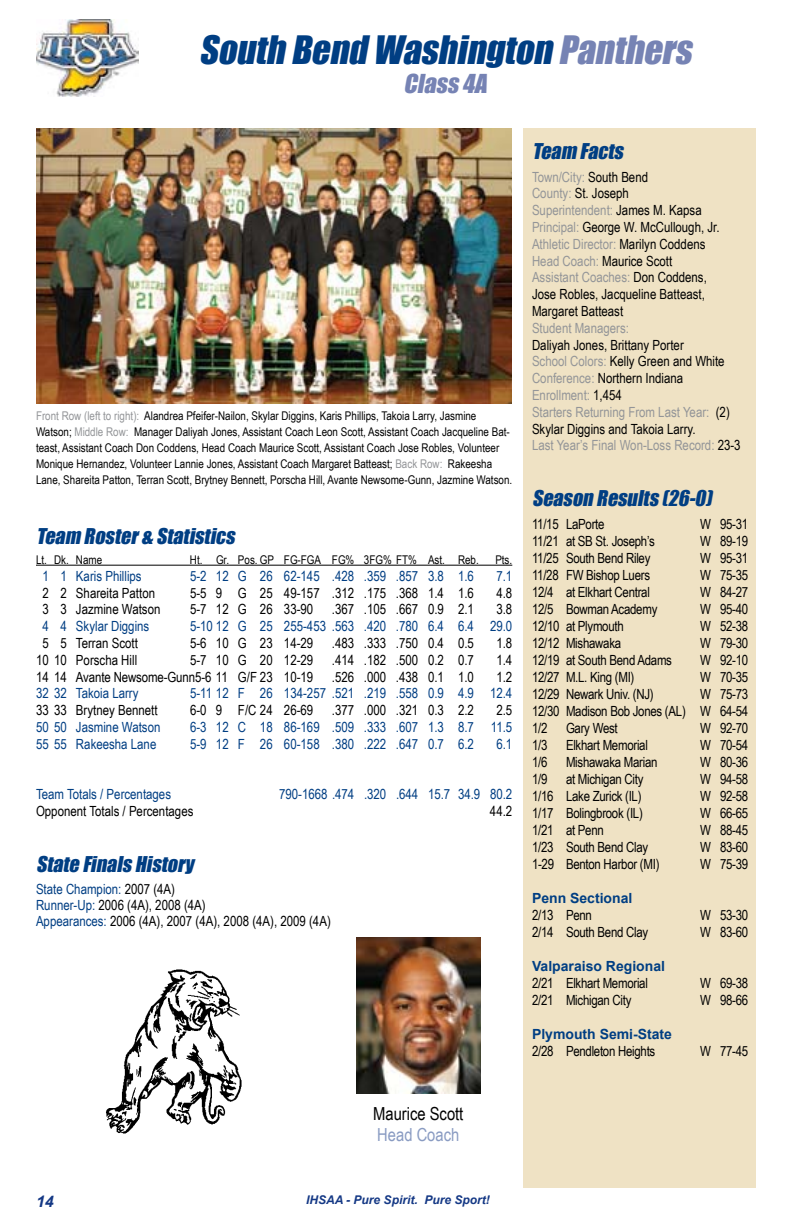
<style>
.page{position:relative;width:792px;height:1224px;background:#fff}
.page>*{position:absolute;margin:0;border:0;box-sizing:border-box;transform-origin:0 0}
.t1{font:italic 36px "Impact";color:#003e83}
.t2{font:italic 24px "Impact";color:#7683b4}
.t3{font:italic 20px "Impact";color:#003e83}
.t4{font:18px "Arial Narrow";color:#000}
.t5{font:18px "Arial Narrow";color:#899bc2}
.t6{font:italic 700 16px "Arial";color:#143885}
.t7{font:14px/16.8px "Arial Narrow";color:#000}
.t8{font:14px "Arial Narrow";letter-spacing:-.02em;color:#000}
.t9{font:14px "Arial Narrow";color:#003e83}
.t10{font:700 14px "Arial";color:#003e83}
.t11{font:14px "Arial Narrow";color:#939598}
.t12{font:12px/16px "Arial Narrow";color:#000}
.t13{font:italic 700 12px "Arial";color:#143885}
.s1{color:#7683b4}
.s2{color:#939598}
.s3{color:#003e83}
</style>
<div class="page">
<img style="left:36px;top:20px;width:103px;height:77px">
<div style="left:524px;top:128px;width:232px;height:1060px;background:#efe2c4"></div>
<hr style="left:36px;top:565px;width:476px;height:1px;background:#000">
<img style="left:356px;top:937px;width:125px;height:157px">
<img style="left:36px;top:129px;width:476px;height:274px">
<img style="left:106px;top:969px;width:136px;height:165px">
<h1 class="t1" style="left:199px;top:22px;width:503px">South Bend Washington <span class="s1">Panthers</span></h1>
<h2 class="t2" style="left:404px;top:65px;width:91px">Class4A</h2>
<p class="t12" style="left:36px;top:407px;width:478px"><span class="s2">Front Row (left to right):</span> Alandrea Pfeifer-Nailon, Skylar Diggins, Karis Phillips, Takoia Larry, Jasmine Watson; <span class="s2">Middle Row:</span> Manager Daliyah Jones, Assistant Coach Leon Scott, Assistant Coach Jacqueline Bat&shy;teast, Assistant Coach Don Coddens, Head Coach Maurice Scott, Assistant Coach Jose Robles, Volunteer Monique Hernandez, Volunteer Lannie Jones, Assistant Coach Margaret Batteast; <span class="s2">Back Row:</span> Rakeesha Lane, Shareita Patton, Terran Scott, Brytney Bennett, Porscha Hill, Avante Newsome-Gunn, Jazmine Watson.</p>
<h3 class="t3" style="left:36px;top:520px;width:205px">Team Roster&amp; Statistics</h3>
<p class="t12" style="left:36px;top:551px;width:68px">Lt. Dk. Name</p>
<p class="t12" style="left:190px;top:551px;width:290px">Ht. Gr. Pos. GP FG-FGA FG% 3FG% FT% Ast. Reb.</p>
<p class="t12" style="left:495px;top:551px;width:18px">Pts.</p>
<p class="t9" style="left:42px;top:565px;width:101px">1 1 Karis Phillips</p>
<p class="t9" style="left:190px;top:565px;width:285px">5-2 12 G 26 62-145 .428 .359 .857 3.8 1.6</p>
<p class="t9" style="left:496px;top:565px;width:17px">7.1</p>
<p class="t7" style="left:42px;top:584px;width:114px">2 2 Shareita Patton</p>
<p class="t7" style="left:190px;top:584px;width:285px">5-5 9 G 25 49-157 .312 .175 .368 1.4 1.6</p>
<p class="t7" style="left:496px;top:584px;width:17px">4.8</p>
<p class="t7" style="left:42px;top:600px;width:120px">3 3 Jazmine Watson</p>
<p class="t7" style="left:190px;top:600px;width:125px">5-7 12 G 26 33-90</p>
<p class="t7" style="left:332px;top:600px;width:143px">.367 .105 .667 0.9 2.1</p>
<p class="t7" style="left:496px;top:600px;width:17px">3.8</p>
<p class="t9" style="left:42px;top:616px;width:108px">4 4 Skylar Diggins</p>
<p class="t9" style="left:190px;top:616px;width:324px">5-10 12 G 25 255-453 .563 .420 .780 6.4 6.4 29.0</p>
<p class="t7" style="left:42px;top:634px;width:97px">5 5 Terran Scott</p>
<p class="t7" style="left:190px;top:634px;width:125px">5-6 10 G 23 14-29</p>
<p class="t7" style="left:332px;top:634px;width:143px">.483 .333 .750 0.4 0.5</p>
<p class="t7" style="left:496px;top:634px;width:17px">1.8</p>
<p class="t7" style="left:36px;top:651px;width:103px">10 10 Porscha Hill</p>
<p class="t7" style="left:190px;top:651px;width:125px">5-7 10 G 20 12-29</p>
<p class="t7" style="left:332px;top:651px;width:143px">.414 .182 .500 0.2 0.7</p>
<p class="t7" style="left:496px;top:651px;width:17px">1.4</p>
<p class="t7" style="left:36px;top:668px;width:279px">14 14 Avante Newsome-Gunn5-6 11 G/F 23 10-19</p>
<p class="t7" style="left:332px;top:668px;width:143px">.526 .000 .438 0.1 1.0</p>
<p class="t7" style="left:496px;top:668px;width:17px">1.2</p>
<p class="t9" style="left:36px;top:683px;width:104px">32 32 Takoia Larry</p>
<p class="t9" style="left:190px;top:683px;width:324px">5-11 12 F 26 134-257 .521 .219 .558 0.9 4.9 12.4</p>
<p class="t7" style="left:36px;top:701px;width:123px">33 33 Brytney Bennett</p>
<p class="t7" style="left:190px;top:701px;width:125px">6-0 9 F/C 24 26-69</p>
<p class="t7" style="left:332px;top:701px;width:143px">.377 .000 .321 0.3 2.2</p>
<p class="t7" style="left:496px;top:701px;width:17px">2.5</p>
<p class="t9" style="left:36px;top:717px;width:126px">50 50 Jasmine Watson</p>
<p class="t9" style="left:190px;top:717px;width:324px">6-3 12 C 18 86-169 .509 .333 .607 1.3 8.7 11.5</p>
<p class="t9" style="left:36px;top:733px;width:122px">55 55 Rakeesha Lane</p>
<p class="t9" style="left:190px;top:733px;width:285px">5-9 12 F 26 60-158 .380 .222 .647 0.7 6.2</p>
<p class="t9" style="left:496px;top:733px;width:17px">6.1</p>
<p class="t9" style="left:36px;top:784px;width:137px">Team Totals / Percentages</p>
<p class="t9" style="left:279px;top:784px;width:235px">790-1668 .474 .320 .644 15.7 34.9 80.2</p>
<p class="t7" style="left:36px;top:802px;width:159px">Opponent Totals / Percentages</p>
<p class="t7" style="left:490px;top:802px;width:24px">44.2</p>
<h3 class="t3" style="left:36px;top:849px;width:164px">State FinalsHistory</h3>
<p class="t7" style="left:36px;top:880px;width:296px;line-height:16px"><span class="s3">State Champion:</span> 2007 (4A)<br><span class="s3">Runner-Up:</span> 2006 (4A), 2008 (4A)<br><span class="s3">Appearances:</span> 2006 (4A), 2007 (4A), 2008 (4A), 2009 (4A)</p>
<p class="t4" style="left:373px;top:1100px;width:92px">Maurice Scott</p>
<p class="t5" style="left:377px;top:1122px;width:84px">Head Coach</p>
<h3 class="t3" style="left:532px;top:135px;width:98px">Team Facts</h3>
<p class="t7" style="left:532px;top:168px;width:189px"><span class="s2">Town/City:</span> South Bend<br><span class="s2">County:</span> St. Joseph<br><span class="s2">Superintendent:</span> James M. Kapsa<br><span class="s2">Principal:</span> George W. McCullough, Jr.<br><span class="s2">Athletic Director:</span> Marilyn Coddens<br><span class="s2">Head Coach:</span> Maurice Scott<br><span class="s2">Assistant Coaches:</span> Don Coddens,<br>Jose Robles, Jacqueline Batteast,<br>Margaret Batteast</p>
<p class="t11" style="left:532px;top:318px;width:99px">Student Managers:</p>
<p class="t7" style="left:532px;top:336px;width:210px">Daliyah Jones, Brittany Porter<br><span class="s2">School Colors:</span> Kelly Green and White<br><span class="s2">Conference:</span> Northern Indiana<br><span class="s2">Enrollment:</span> 1,454<br><span class="s2">Starters Returning From Last Year:</span> (2)<br>Skylar Diggins and Takoia Larry.<br><span class="s2">Last Year’s Final Won-Loss Record:</span> 23-3</p>
<h3 class="t3" style="left:532px;top:483px;width:186px">Season Results(26-0)</h3>
<p class="t8" style="left:532px;top:514px;width:74px">11/15 LaPorte</p>
<p class="t7" style="left:700px;top:515px;width:50px">W 95-31</p>
<p class="t8" style="left:532px;top:531px;width:124px">11/21 at SB St. Joseph’s</p>
<p class="t7" style="left:700px;top:532px;width:50px">W 89-19</p>
<p class="t8" style="left:532px;top:548px;width:120px">11/25 South Bend Riley</p>
<p class="t7" style="left:700px;top:549px;width:50px">W 95-31</p>
<p class="t8" style="left:532px;top:565px;width:120px">11/28 FW Bishop Luers</p>
<p class="t7" style="left:700px;top:566px;width:50px">W 75-35</p>
<p class="t8" style="left:532px;top:582px;width:119px">12/4 at Elkhart Central</p>
<p class="t7" style="left:700px;top:583px;width:50px">W 84-27</p>
<p class="t8" style="left:532px;top:599px;width:127px">12/5 Bowman Academy</p>
<p class="t7" style="left:700px;top:600px;width:50px">W 95-40</p>
<p class="t8" style="left:532px;top:616px;width:93px">12/10 at Plymouth</p>
<p class="t7" style="left:700px;top:617px;width:50px">W 52-38</p>
<p class="t8" style="left:532px;top:633px;width:91px">12/12 Mishawaka</p>
<p class="t7" style="left:700px;top:634px;width:50px">W 79-30</p>
<p class="t8" style="left:532px;top:650px;width:142px">12/19 at South Bend Adams</p>
<p class="t7" style="left:700px;top:651px;width:50px">W 92-10</p>
<p class="t8" style="left:532px;top:667px;width:104px">12/27 M.L. King (MI)</p>
<p class="t7" style="left:700px;top:668px;width:50px">W 70-35</p>
<p class="t8" style="left:532px;top:684px;width:123px">12/29 Newark Univ. (NJ)</p>
<p class="t7" style="left:532px;top:685px;width:218px;text-align:justify;text-indent:168px">W 75-73<br>12/30 Madison Bob Jones (AL) W 64-54<br>1/2</p>
<p class="t8" style="left:566px;top:718px;width:53px">Gary West</p>
<p class="t7" style="left:700px;top:719px;width:50px">W 92-70</p>
<p class="t7" style="left:532px;top:736px;width:17px">1/3</p>
<p class="t8" style="left:566px;top:735px;width:83px">Elkhart Memorial</p>
<p class="t7" style="left:700px;top:736px;width:50px">W 70-54</p>
<p class="t7" style="left:532px;top:753px;width:17px">1/6</p>
<p class="t8" style="left:566px;top:752px;width:93px">Mishawaka Marian</p>
<p class="t7" style="left:700px;top:753px;width:50px">W 80-36</p>
<p class="t7" style="left:532px;top:770px;width:17px">1/9</p>
<p class="t8" style="left:566px;top:769px;width:79px">at Michigan City</p>
<p class="t7" style="left:700px;top:770px;width:50px">W 94-58</p>
<p class="t8" style="left:532px;top:786px;width:111px">1/16 Lake Zurick (IL)</p>
<p class="t7" style="left:700px;top:787px;width:50px">W 92-58</p>
<p class="t8" style="left:532px;top:803px;width:112px">1/17 Bolingbrook (IL)</p>
<p class="t7" style="left:700px;top:804px;width:50px">W 66-65</p>
<p class="t7" style="left:532px;top:821px;width:73px">1/21 at Penn</p>
<p class="t7" style="left:700px;top:821px;width:50px">W 88-45</p>
<p class="t8" style="left:532px;top:837px;width:118px">1/23 South Bend Clay</p>
<p class="t7" style="left:700px;top:838px;width:50px">W 83-60</p>
<p class="t8" style="left:532px;top:854px;width:129px">1-29 Benton Harbor (MI)</p>
<p class="t7" style="left:700px;top:855px;width:50px">W 75-39</p>
<p class="t10" style="left:532px;top:889px;width:102px">Penn Sectional</p>
<p class="t7" style="left:532px;top:906px;width:61px">2/13 Penn</p>
<p class="t7" style="left:700px;top:906px;width:50px">W 53-30</p>
<p class="t8" style="left:532px;top:922px;width:118px">2/14 South Bend Clay</p>
<p class="t7" style="left:700px;top:923px;width:50px">W 83-60</p>
<p class="t10" style="left:532px;top:957px;width:135px">Valparaiso Regional</p>
<p class="t8" style="left:532px;top:973px;width:117px">2/21 Elkhart Memorial</p>
<p class="t7" style="left:700px;top:974px;width:50px">W 69-38</p>
<p class="t8" style="left:532px;top:990px;width:101px">2/21 Michigan City</p>
<p class="t7" style="left:700px;top:991px;width:50px">W 98-66</p>
<p class="t10" style="left:532px;top:1025px;width:142px">Plymouth Semi-State</p>
<p class="t8" style="left:532px;top:1041px;width:125px">2/28 Pendleton Heights</p>
<p class="t7" style="left:700px;top:1042px;width:50px">W 77-45</p>
<p class="t6" style="left:36px;top:1191px;width:19px">14</p>
<p class="t13" style="left:306px;top:1192px;width:185px">IHSAA - Pure Spirit. Pure Sport!</p>
</div>
